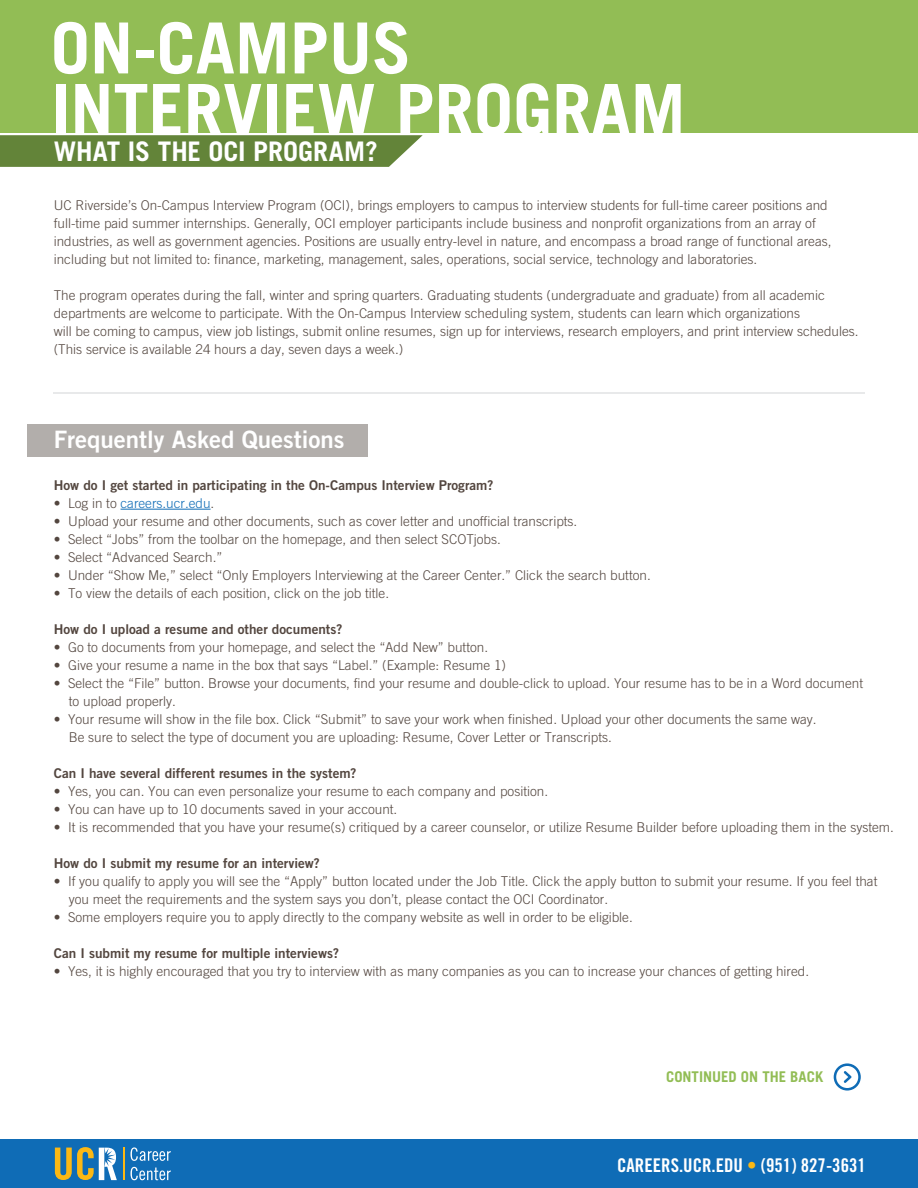
<style>
.page{position:relative;width:918px;height:1188px;background:#fff}
.page>*{position:absolute;margin:0;border:0;box-sizing:border-box;transform-origin:0 0}
.t1{font:700 70.5px/61.5px "Trade Gothic";color:#fff}
.t2{font:700 27px "Trade Gothic";color:#fff}
.t3{font:24px "Trade Gothic Bold Two";color:#fff}
.t4{font:18.9px "Trade Gothic Bold Cond Twenty";color:#fff}
.t5{font:700 14.85px "Trade Gothic";color:#92bd55}
.t6{font:300 13.5px/18px "Trade Gothic";color:#53463f}
.t7{font:13.5px "Trade Gothic Bold Two";color:#53463f}
.t8{font:300 13.5px "Trade Gothic";color:#0f6cb6}
.s1{color:#53463f}
.s2{color:#fcb814}
</style>
<div class="page">
<div style="left:0;top:1139px;width:918px;height:49px;background:#0f6cb6"></div>
<hr style="left:123px;top:1148px;width:1px;height:32px;background:#fcb814">
<svg style="left:131px;top:1147px;width:40px;height:14px"></svg>
<svg style="left:131px;top:1167px;width:40px;height:13px"></svg>
<svg style="left:55px;top:1147px;width:62px;height:33px"></svg>
<div style="left:27px;top:424px;width:341px;height:32px;background:#b2aeab"></div>
<div style="left:0;top:0;width:918px;height:133px;background:#92bd55"></div>
<hr style="left:53px;top:392px;width:812px;height:1px;background:#e8e9ea">
<hr style="left:121px;top:509px;width:90px;height:1px;background:#0f6cb6">
<svg style="left:834px;top:1063px;width:27px;height:28px"></svg>
<svg style="left:0;top:135px;width:423px;height:32px;background:#6a8942"></svg>
<h1 class="t1" style="left:51px;top:16px;width:636px">ON-CAMPUS<br>INTERVIEW PROGRAM</h1>
<h2 class="t2" style="left:54px;top:135px;width:325px">WHAT IS THE OCI PROGRAM?</h2>
<p class="t6" style="left:54px;top:196px;width:779px">UC Riverside’s On-Campus Interview Program (OCI), brings employers to campus to interview students for full-time career positions and full-time paid summer internships. Generally, OCI employer participants include business and nonprofit organizations from an array of industries, as well as government agencies. Positions are usually entry-level in nature, and encompass a broad range of functional areas, including but not limited to: finance, marketing, management, sales, operations, social service, technology and laboratories.</p>
<p class="t6" style="left:54px;top:286px;width:806px">The program operates during the fall, winter and spring quarters. Graduating students (undergraduate and graduate) from all academic departments are welcome to participate. With the On-Campus Interview scheduling system, students can learn which organizations<br>will be coming to campus, view job listings, submit online resumes, sign up for interviews, research employers, and print interview schedules. (This service is available 24 hours a day, seven days a week.)</p>
<h3 class="t3" style="left:54px;top:425px;width:292px">Frequently Asked Questions</h3>
<p class="t7" style="left:54px;top:477px;width:441px">How do I get started in participating in the On-Campus Interview Program?</p>
<p class="t8" style="left:54px;top:495px;width:162px"><span class="s1">• Log in to</span> careers.ucr.edu<span class="s1">.</span></p>
<p class="t6" style="left:54px;top:512px;width:525px">• Upload your resume and other documents, such as cover letter and unofficial transcripts.</p>
<p class="t6" style="left:54px;top:530px;width:449px">• Select “Jobs” from the toolbar on the homepage, and then select SCOTjobs.</p>
<p class="t6" style="left:54px;top:548px;width:170px">• Select “Advanced Search.”</p>
<p class="t6" style="left:54px;top:566px;width:599px">• Under “Show Me,” select “Only Employers Interviewing at the Career Center.” Click the search button.</p>
<p class="t6" style="left:54px;top:584px;width:337px">• To view the details of each position, click on the job title.</p>
<p class="t7" style="left:54px;top:621px;width:290px">How do I upload a resume and other documents?</p>
<p class="t6" style="left:54px;top:638px;width:436px">• Go to documents from your homepage, and select the “Add New” button.</p>
<p class="t6" style="left:54px;top:656px;width:454px">• Give your resume a name in the box that says “Label.” (Example: Resume 1)</p>
<p class="t6" style="left:69px;top:674px;width:796px;text-indent:-15px">• Select the “File” button. Browse your documents, find your resume and double-click to upload. Your resume has to be in a Word document to upload properly.</p>
<p class="t6" style="left:69px;top:710px;width:749px;text-indent:-15px">• Your resume will show in the file box. Click “Submit” to save your work when finished. Upload your other documents the same way.<br>Be sure to select the type of document you are uploading: Resume, Cover Letter or Transcripts.</p>
<p class="t7" style="left:54px;top:765px;width:304px">Can I have several different resumes in the system?</p>
<p class="t6" style="left:54px;top:782px;width:496px">• Yes, you can. You can even personalize your resume to each company and position.</p>
<p class="t6" style="left:54px;top:800px;width:345px">• You can have up to 10 documents saved in your account.</p>
<p class="t6" style="left:54px;top:818px;width:842px">• It is recommended that you have your resume(s) critiqued by a career counselor, or utilize Resume Builder before uploading them in the system.</p>
<p class="t7" style="left:54px;top:855px;width:268px">How do I submit my resume for an interview?</p>
<p class="t6" style="left:69px;top:872px;width:810px;text-indent:-15px">• If you qualify to apply you will see the “Apply” button located under the Job Title. Click the apply button to submit your resume. If you feel that you meet the requirements and the system says you don’t, please contact the OCI Coordinator.</p>
<p class="t6" style="left:54px;top:908px;width:581px">• Some employers require you to apply directly to the company website as well in order to be eligible.</p>
<p class="t7" style="left:54px;top:945px;width:287px">Can I submit my resume for multiple interviews?</p>
<p class="t6" style="left:54px;top:962px;width:757px">• Yes, it is highly encouraged that you try to interview with as many companies as you can to increase your chances of getting hired.</p>
<p class="t5" style="left:666px;top:1067px;width:159px">CONTINUED ON THE BACK</p>
<h3 class="t4" style="left:617px;top:1154px;width:250px">CAREERS.UCR.EDU <span class="s2">•</span> (951) 827-3631</h3>
</div>
